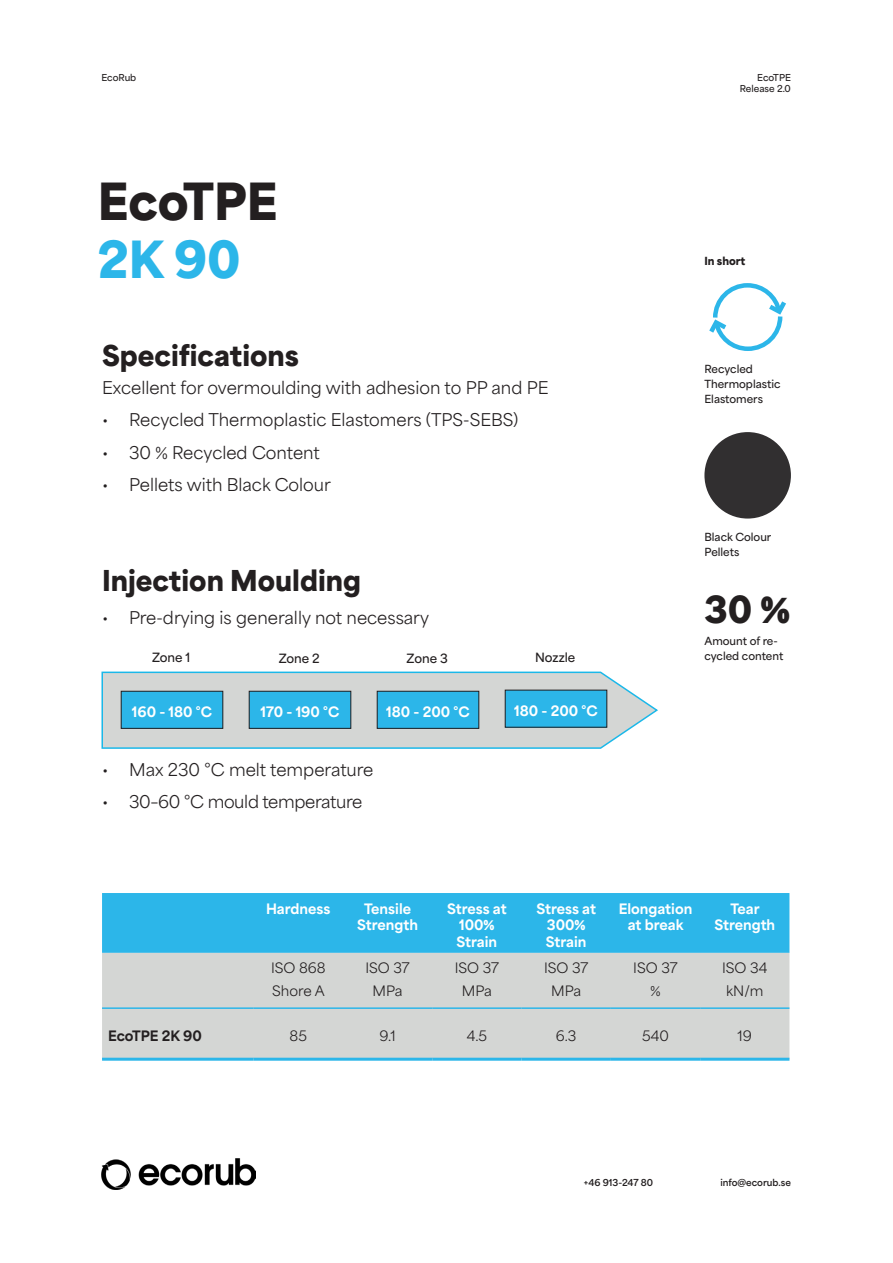
<style>
.page{position:relative;width:893px;height:1263px;background:#fff}
.page>*{position:absolute;margin:0;border:0;box-sizing:border-box;transform-origin:0 0}
.Huvudrubrik{font:900 48px "Area Normal";color:#231f20}
.Huvudrubrik-2{font:900 48px "Area Normal";color:#2cb6e9}
.Rubrik{font:900 35.1px "Area Normal";color:#231f20}
.Rubrik-2{font:900 27px "Area Normal";color:#231f20}
.Bröd_11_16{font:16.5px "Area Normal";color:#231f20}
.Bröd_11_16-2{font:16.5px "Area Normal";letter-spacing:-.02em;color:#231f20}
.Tabelltext{font:800 13.5px/16.5px "Area Normal";color:#fff;text-align:center}
.Tabelltext-2{font:13.5px "Area Normal";color:#231f20}
.Sidhuvud_sidfot{font:800 13.5px "Area Normal";color:#fff}
.Tabelltext-3{font:800 13.5px "Area Normal";color:#231f20}
.Tabellrubrik{font:800 13.5px "Area Normal";color:#fff}
.Sidhuvud_sidfot-2{font:600 12px "Area Normal";color:#231f20}
.Infotext{font:600 10.5px/15px "Area Normal";color:#231f20}
.Underrubrik{font:900 10.5px "Area Normal";color:#231f20}
.t1{font:700 9px "Area Normal";color:#231f20}
.t2{font:600 9px/11.2px "Area Normal";color:#231f20;text-align:right}
</style>
<div class="page">
<img style="left:101px;top:1159px;width:155px;height:31px">
<div style="left:102px;top:893px;width:687px;height:60px;background:#2cb6e9"></div>
<div style="left:102px;top:953px;width:687px;height:105px;background:#d4d6d4"></div>
<hr style="left:102px;top:1007px;width:152px;height:2px;background:#2cb6e9">
<hr style="left:254px;top:1007px;width:89px;height:2px;background:#2cb6e9">
<hr style="left:343px;top:1007px;width:89px;height:2px;background:#2cb6e9">
<hr style="left:432px;top:1007px;width:90px;height:2px;background:#2cb6e9">
<hr style="left:522px;top:1007px;width:89px;height:2px;background:#2cb6e9">
<hr style="left:611px;top:1007px;width:89px;height:2px;background:#2cb6e9">
<hr style="left:700px;top:1007px;width:89px;height:2px;background:#2cb6e9">
<hr style="left:102px;top:1058px;width:152px;height:3px;background:#2cb6e9">
<hr style="left:254px;top:1058px;width:89px;height:3px;background:#2cb6e9">
<hr style="left:343px;top:1058px;width:89px;height:3px;background:#2cb6e9">
<hr style="left:432px;top:1058px;width:90px;height:3px;background:#2cb6e9">
<hr style="left:522px;top:1058px;width:89px;height:3px;background:#2cb6e9">
<hr style="left:611px;top:1058px;width:89px;height:3px;background:#2cb6e9">
<hr style="left:700px;top:1058px;width:89px;height:3px;background:#2cb6e9">
<div style="left:704px;top:432px;width:87px;height:87px;background:#312f30;border-radius:50%"></div>
<svg style="left:709px;top:283px;width:77px;height:68px"></svg>
<svg style="left:101px;top:671px;width:557px;height:78px;background:#c8d4d5"></svg>
<div style="left:121px;top:691px;width:102px;height:37px;background:#2cb6e9"></div>
<div style="left:121px;top:691px;width:102px;height:37px;border:1px solid #231f20"></div>
<div style="left:249px;top:691px;width:102px;height:37px;background:#2cb6e9"></div>
<div style="left:249px;top:691px;width:102px;height:37px;border:1px solid #231f20"></div>
<div style="left:377px;top:691px;width:102px;height:37px;background:#2cb6e9"></div>
<div style="left:377px;top:691px;width:102px;height:37px;border:1px solid #231f20"></div>
<div style="left:505px;top:690px;width:102px;height:37px;background:#2cb6e9"></div>
<p class="t2" style="left:101px;top:71px;width:36px">EcoRub</p>
<p class="Huvudrubrik" style="left:98px;top:158px;width:182px">EcoTPE</p>
<p class="Huvudrubrik-2" style="left:98px;top:215px;width:144px">2K 90</p>
<p class="Rubrik-2" style="left:102px;top:331px;width:198px">Specifications</p>
<p class="Bröd_11_16" style="left:102px;top:373px;width:448px">Excellent for overmoulding with adhesion to PP and PE</p>
<p class="Bröd_11_16" style="left:102px;top:405px;width:418px">• Recycled Thermoplastic Elastomers (TPS-SEBS)</p>
<p class="Bröd_11_16" style="left:102px;top:438px;width:219px">• 30 % Recycled Content</p>
<p class="Bröd_11_16" style="left:102px;top:470px;width:230px">• Pellets with Black Colour</p>
<p class="Rubrik-2" style="left:102px;top:556px;width:261px">Injection Moulding</p>
<p class="Bröd_11_16" style="left:102px;top:603px;width:329px">• Pre-drying is generally not necessary</p>
<p class="Sidhuvud_sidfot-2" style="left:152px;top:647px;width:40px">Zone 1</p>
<p class="Sidhuvud_sidfot-2" style="left:279px;top:648px;width:43px">Zone 2</p>
<p class="Sidhuvud_sidfot-2" style="left:407px;top:648px;width:43px">Zone 3</p>
<p class="Sidhuvud_sidfot-2" style="left:535px;top:647px;width:42px">Nozzle</p>
<p class="Sidhuvud_sidfot" style="left:132px;top:700px;width:82px">160 - 180 °C</p>
<p class="Sidhuvud_sidfot" style="left:261px;top:700px;width:80px">170 - 190 °C</p>
<p class="Sidhuvud_sidfot" style="left:386px;top:700px;width:85px">180 - 200 °C</p>
<p class="Sidhuvud_sidfot" style="left:514px;top:699px;width:85px">180 - 200 °C</p>
<p class="Bröd_11_16" style="left:102px;top:755px;width:273px">• Max 230 °C melt temperature</p>
<p class="Bröd_11_16-2" style="left:102px;top:787px;width:262px">• 30–60 °C mould temperature</p>
<p class="t2" style="left:740px;top:71px;width:53px">EcoTPE<br>Release 2.0</p>
<p class="Underrubrik" style="left:704px;top:251px;width:43px">In short</p>
<p class="Infotext" style="left:704px;top:360px;width:77px">Recycled<br>Thermoplastic<br>Elastomers</p>
<p class="Infotext" style="left:704px;top:528px;width:68px">Black Colour<br>Pellets</p>
<p class="Rubrik" style="left:704px;top:578px;width:87px">30 %</p>
<p class="Infotext" style="left:704px;top:633px;width:80px">Amount of re&shy;cycled content</p>
<p class="Tabellrubrik" style="left:266px;top:896px;width:66px">Hardness</p>
<p class="Tabelltext" style="left:357px;top:899px;width:62px">Tensile<br>Strength</p>
<p class="Tabelltext" style="left:447px;top:899px;width:61px">Stress at<br>100%<br>Strain</p>
<p class="Tabelltext" style="left:536px;top:899px;width:61px">Stress at<br>300%<br>Strain</p>
<p class="Tabelltext" style="left:619px;top:899px;width:75px">Elongation at break</p>
<p class="Tabelltext" style="left:714px;top:899px;width:62px">Tear<br>Strength</p>
<p class="Tabelltext-2" style="left:271px;top:956px;width:56px">ISO 868</p>
<p class="Tabelltext-2" style="left:365px;top:956px;width:46px">ISO 37</p>
<p class="Tabelltext-2" style="left:455px;top:956px;width:46px">ISO 37</p>
<p class="Tabelltext-2" style="left:544px;top:956px;width:46px">ISO 37</p>
<p class="Tabelltext-2" style="left:633px;top:956px;width:46px">ISO 37</p>
<p class="Tabelltext-2" style="left:722px;top:956px;width:47px">ISO 34</p>
<p class="Tabelltext-2" style="left:272px;top:979px;width:54px">Shore A</p>
<p class="Tabelltext-2" style="left:373px;top:979px;width:32px">MPa</p>
<p class="Tabelltext-2" style="left:462px;top:979px;width:32px">MPa</p>
<p class="Tabelltext-2" style="left:551px;top:979px;width:32px">MPa</p>
<p class="Tabelltext-2" style="left:650px;top:979px;width:12px">%</p>
<p class="Tabelltext-2" style="left:726px;top:979px;width:39px">kN/m</p>
<p class="Tabelltext-3" style="left:108px;top:1024px;width:95px">EcoTPE 2K 90</p>
<p class="Tabelltext-2" style="left:290px;top:1024px;width:19px">85</p>
<p class="Tabelltext-2" style="left:380px;top:1024px;width:18px">9.1</p>
<p class="Tabelltext-2" style="left:467px;top:1024px;width:22px">4.5</p>
<p class="Tabelltext-2" style="left:556px;top:1024px;width:22px">6.3</p>
<p class="Tabelltext-2" style="left:642px;top:1024px;width:28px">540</p>
<p class="Tabelltext-2" style="left:738px;top:1024px;width:16px">19</p>
<p class="t1" style="left:584px;top:1174px;width:71px">+46 913-247 80</p>
<p class="t1" style="left:720px;top:1174px;width:72px">info@ecorub.se</p>
</div>
